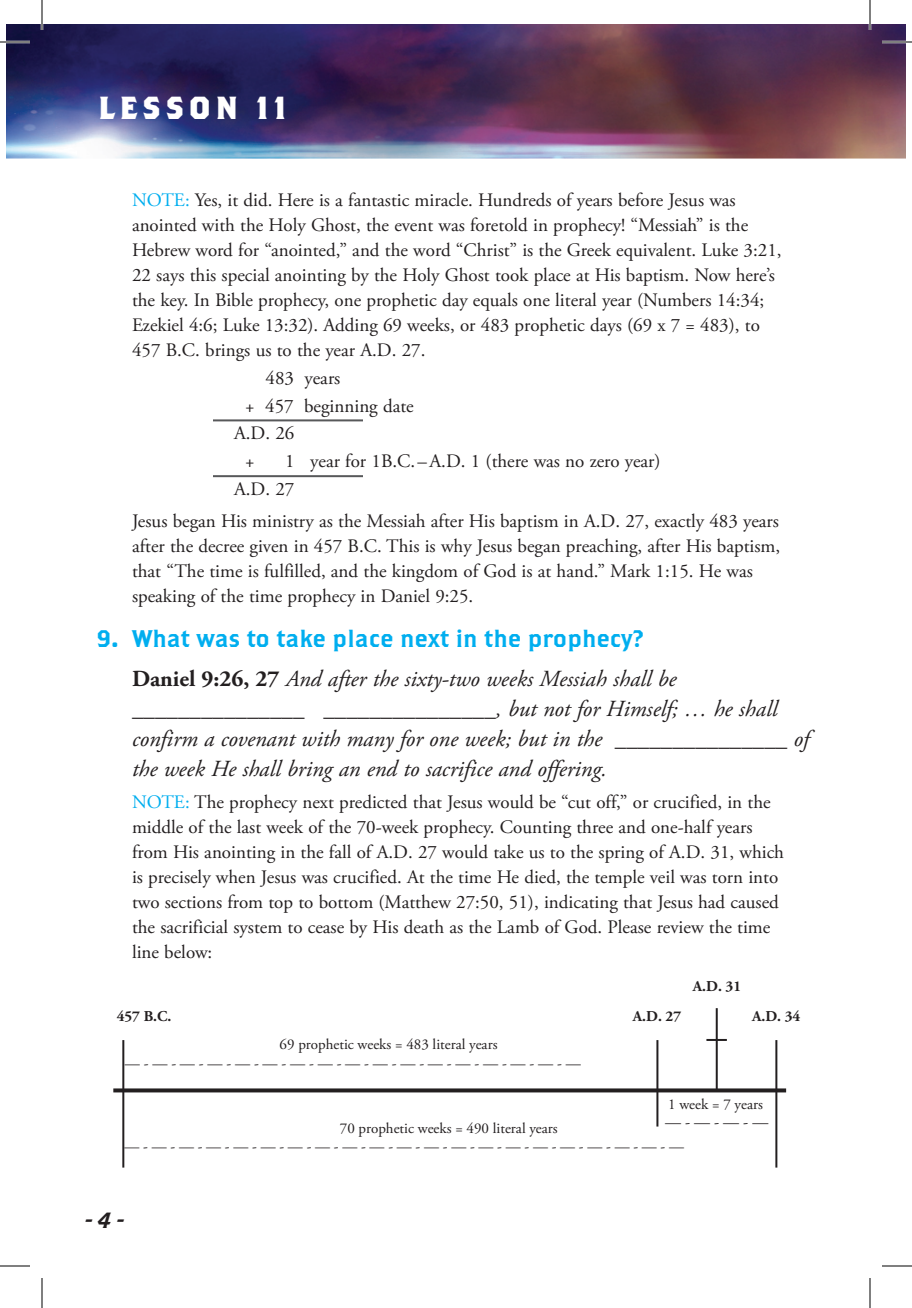
<style>
.page{position:relative;width:912px;height:1308px;background:#fff}
.page>*{position:absolute;margin:0;border:0;box-sizing:border-box;transform-origin:0 0}
.t1{font:700 31.8px "Brothers OT";letter-spacing:.15em;color:#fff}
.QUESTION{font:24px "Brothers OT";color:#00aeef}
.VERSES{font:italic 23px/30px "Adobe Garamond Pro";color:#231f20}
.t2{font:22px "Brothers OT Super Slant";color:#231f20}
.NOTE{font:19px/25px "Adobe Garamond Pro";color:#231f20}
.Note{font:19px "Adobe Garamond Pro";color:#231f20}
.t3{font:16px "Adobe Garamond Pro";color:#231f20}
.t4{font:15.2px "Adobe Garamond Pro";color:#231f20}
.t5{font:15px "Adobe Garamond Pro";color:#231f20}
.t6{font:700 15px "Adobe Garamond Pro";color:#231f20}
.s1{color:#00aeef}
.s2{font-weight:700;font-style:normal}
</style>
<div class="page">
<hr style="left:213px;top:419px;width:150px;height:2px;background:#57585a">
<hr style="left:213px;top:475px;width:150px;height:2px;background:#57585a">
<img style="left:6px;top:24px;width:900px;height:134px">
<svg style="left:113px;top:1088px;width:673px;height:4px;fill:#231f20"></svg>
<hr style="left:122px;top:1040px;width:2px;height:128px;background:#231f20">
<hr style="left:656px;top:1040px;width:2px;height:87px;background:#231f20">
<hr style="left:775px;top:1040px;width:2px;height:128px;background:#231f20">
<hr style="left:716px;top:1008px;width:2px;height:82px;background:#231f20">
<hr style="left:706px;top:1039px;width:21px;height:2px;background:#231f20">
<hr style="left:0;top:41px;width:30px;height:2px;background:#fff">
<hr style="left:882px;top:41px;width:30px;height:2px;background:#fff">
<hr style="left:41px;top:0;width:2px;height:30px;background:#fff">
<hr style="left:869px;top:0;width:2px;height:30px;background:#fff">
<hr style="left:0;top:42px;width:30px;height:1px;background:#000">
<hr style="left:882px;top:42px;width:30px;height:1px;background:#000">
<hr style="left:0;top:1266px;width:30px;height:1px;background:#000">
<hr style="left:882px;top:1266px;width:30px;height:1px;background:#000">
<hr style="left:42px;top:0;width:1px;height:30px;background:#000">
<hr style="left:42px;top:1278px;width:1px;height:30px;background:#000">
<hr style="left:870px;top:0;width:1px;height:30px;background:#000">
<hr style="left:870px;top:1278px;width:1px;height:30px;background:#000">
<p class="t1" style="left:98px;top:93px;width:190px">LESSON 11</p>
<p class="NOTE" style="left:132px;top:188px;width:651px"><span class="s1">NOTE:</span> Yes, it did. Here is a fantastic miracle. Hundreds of years before Jesus was anointed with the Holy Ghost, the event was foretold in prophecy! “Messiah” is the Hebrew word for “anointed,” and the word “Christ” is the Greek equivalent. Luke 3:21, 22 says this special anointing by the Holy Ghost took place at His baptism. Now here’s the key. In Bible prophecy, one prophetic day equals one literal year (Numbers 14:34; Ezekiel 4:6; Luke 13:32). Adding 69 weeks, or 483 prophetic days (69 x 7 = 483), to 457 B.C. brings us to the year A.D. 27.</p>
<p class="Note" style="left:266px;top:366px;width:76px">483 years</p>
<p class="Note" style="left:245px;top:394px;width:170px">+ 457 beginning date</p>
<p class="Note" style="left:234px;top:422px;width:62px">A.D. 26</p>
<p class="Note" style="left:245px;top:450px;width:11px">+</p>
<p class="Note" style="left:285px;top:450px;width:377px">1 year for 1B.C.–A.D. 1 (there was no zero year)</p>
<p class="Note" style="left:234px;top:478px;width:62px">A.D. 27</p>
<p class="NOTE" style="left:132px;top:510px;width:650px">Jesus began His ministry as the Messiah after His baptism in A.D. 27, exactly 483 years after the decree given in 457 B.C. This is why Jesus began preaching, after His baptism, that “The time is fulfilled, and the kingdom of God is at hand.” Mark 1:15. He was speaking of the time prophecy in Daniel 9:25.</p>
<p class="QUESTION" style="left:96px;top:628px;width:549px">9. What was to take place next in the prophecy?</p>
<p class="VERSES" style="left:132px;top:664px;width:679px"><span class="s2">Daniel 9:26, 27</span> And after the sixty-two weeks Messiah shall be _______________ _______________, but not for Himself; … he shall confirm a covenant with many for one week; but in the _______________ of the week He shall bring an end to sacrifice and offering.</p>
<p class="NOTE" style="left:132px;top:790px;width:654px"><span class="s1">NOTE:</span> The prophecy next predicted that Jesus would be “cut off,” or crucified, in the middle of the last week of the 70-week prophecy. Counting three and one-half years from His anointing in the fall of A.D. 27 would take us to the spring of A.D. 31, which is precisely when Jesus was crucified. At the time He died, the temple veil was torn into two sections from top to bottom (Matthew 27:50, 51), indicating that Jesus had caused the sacrificial system to cease by His death as the Lamb of God. Please review the time line below:</p>
<p class="t6" style="left:117px;top:1008px;width:56px">457 B.C.</p>
<p class="t6" style="left:633px;top:1008px;width:50px">A.D. 27</p>
<p class="t5" style="left:280px;top:1036px;width:219px">69 prophetic weeks = 483 literal years</p>
<p class="t4" style="left:125px;top:1054px;width:458px">— - — - — - — - — - — - — - — - — - — - — - — - — - — - — - — - —</p>
<p class="t6" style="left:693px;top:977px;width:50px">A.D. 31</p>
<p class="t6" style="left:752px;top:1008px;width:50px">A.D. 34</p>
<p class="t5" style="left:340px;top:1119px;width:219px">70 prophetic weeks = 490 literal years</p>
<p class="t5" style="left:668px;top:1095px;width:96px">1 week = 7 years</p>
<p class="t3" style="left:665px;top:1113px;width:105px">— - — - — - —</p>
<p class="t5" style="left:125px;top:1137px;width:561px">— - — - — - — - — - — - — - — - — - — - — - — - — - — - — - — - — - — - — - — - —</p>
<p class="t2" style="left:85px;top:1210px;width:41px">- 4 -</p>
</div>
